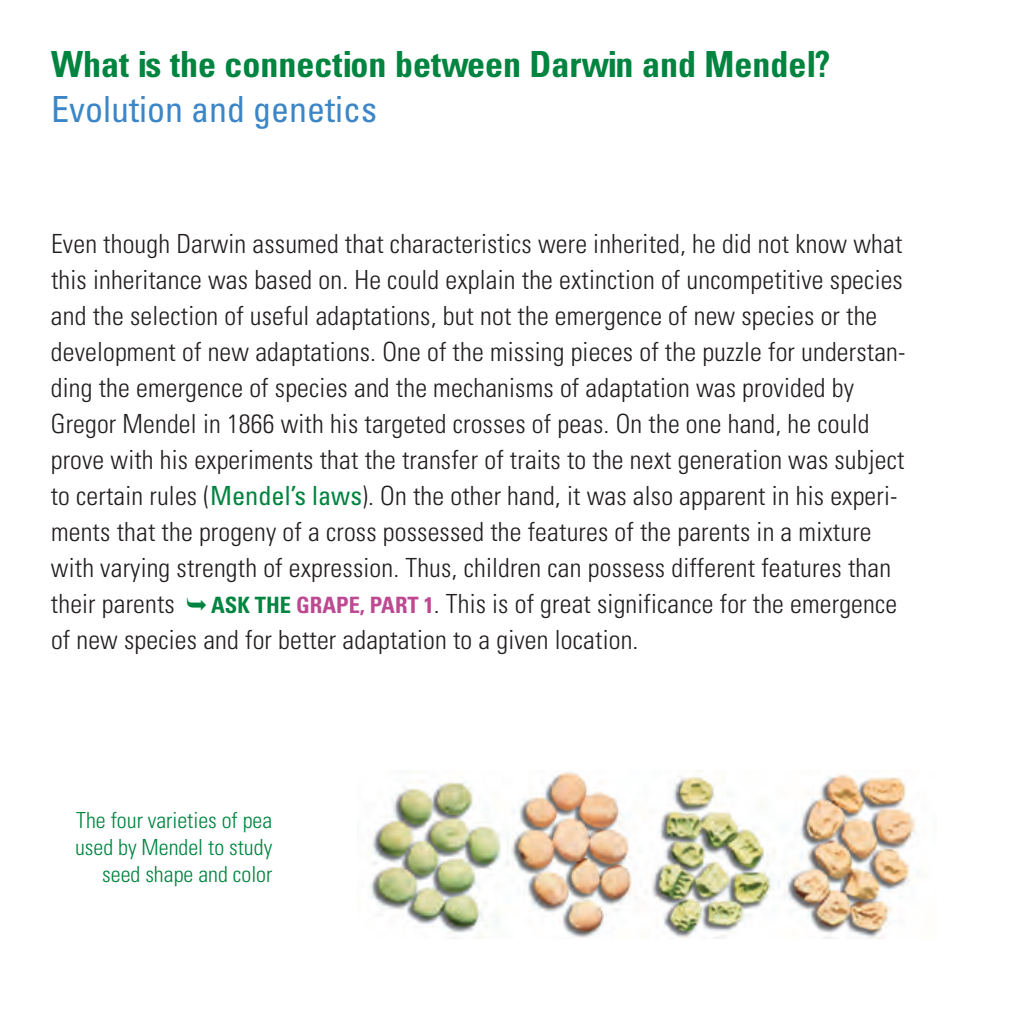
<style>
.page{position:relative;width:1021px;height:1021px;background:#fff}
.page>*{position:absolute;margin:0;border:0;box-sizing:border-box;transform-origin:0 0}
.t1{font:700 condensed 36px "Univers";color:#00843f}
.t2{font:condensed 36px "Univers";color:#3c86c7}
.t3{font:300 condensed 26.4px/36px "Univers";letter-spacing:.005em;color:#231f20}
.t4{font:300 condensed 22.2px/26.7px "Univers";color:#00843f;text-align:right}
.s1{font-weight:400;color:#00843f}
.s2{font-weight:700;font-size:22.5px;color:#00843f}
.s3{font-weight:700;font-size:22.5px;color:#bd4992}
</style>
<div class="page">
<img style="left:370px;top:770px;width:546px;height:168px">
<h1 class="t1" style="left:51px;top:51px;width:781px">What is the connection between Darwin and Mendel?</h1>
<h1 class="t2" style="left:51px;top:96px;width:327px">Evolution and genetics</h1>
<p class="t3" style="left:51px;top:228px;width:856px">Even though Darwin assumed that characteristics were inherited, he did not know what this inheritance was based on. He could explain the extinction of uncompetitive species and the selection of useful adaptations, but not the emergence of new species or the development of new adaptations. One of the missing pieces of the puzzle for understan&shy;ding the emergence of species and the mechanisms of adaptation was provided by Gregor Mendel in 1866 with his targeted crosses of peas. On the one hand, he could prove with his experiments that the transfer of traits to the next generation was subject to certain rules (<span class="s1">Mendel’s laws</span>). On the other hand, it was also apparent in his experi&shy;ments that the progeny of a cross possessed the features of the parents in a mixture with varying strength of expression. Thus, children can possess different features than their parents</p>
<p class="t3" style="left:51px;top:588px;width:847px;text-indent:160px"><span class="s2">ASK THE</span> <span class="s3">GRAPE, PART 1</span>. This is of great significance for the emergence of new species and for better adaptation to a given location.</p>
<p class="t4" style="left:75px;top:809px;width:199px">The four varieties of pea used by Mendel to study seed shape and color</p>
</div>
